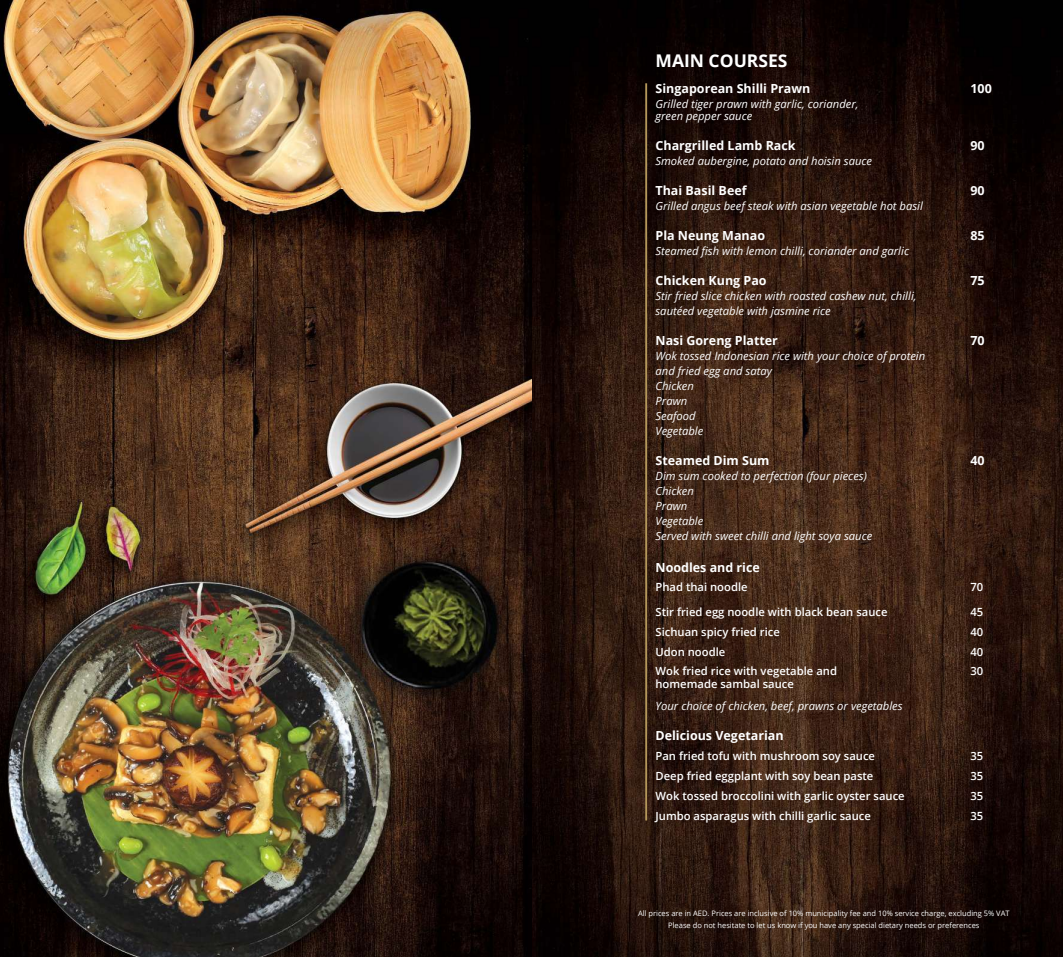
<style>
.page{position:relative;width:1063px;height:957px;background:#fff}
.page>*{position:absolute;margin:0;border:0;box-sizing:border-box;transform-origin:0 0}
.t1{font:700 17.5px "Open Sans";color:#fff}
.t2{font:700 12.5px "Open Sans";color:#fff}
.t3{font:italic 11.25px/15px "Open Sans";color:#fff}
.t4{font:600 11.25px "Open Sans";color:#fff}
.t5{font:7.5px/11.5px "Open Sans";color:#fff;text-align:center}
</style>
<div class="page">
<img style="left:0;top:0;width:1063px;height:957px">
<hr style="left:645px;top:83px;width:2px;height:737px;background:#b4975a">
<h1 class="t1" style="left:656px;top:48px;width:134px">MAIN COURSES</h1>
<p class="t2" style="left:656px;top:79px;width:156px">Singaporean Shilli Prawn</p>
<p class="t2" style="left:971px;top:79px;width:23px">100</p>
<p class="t3" style="left:656px;top:97px;width:205px;line-height:12.5px">Grilled tiger prawn with garlic, coriander, green pepper sauce</p>
<p class="t2" style="left:656px;top:137px;width:142px">Chargrilled Lamb Rack</p>
<p class="t2" style="left:971px;top:137px;width:16px">90</p>
<p class="t3" style="left:656px;top:153px;width:218px">Smoked aubergine, potato and hoisin sauce</p>
<p class="t2" style="left:656px;top:182px;width:93px">Thai Basil Beef</p>
<p class="t2" style="left:971px;top:182px;width:16px">90</p>
<p class="t3" style="left:656px;top:198px;width:269px">Grilled angus beef steak with asian vegetable hot basil</p>
<p class="t2" style="left:656px;top:227px;width:111px">Pla Neung Manao</p>
<p class="t2" style="left:971px;top:227px;width:16px">85</p>
<p class="t3" style="left:656px;top:243px;width:255px">Steamed fish with lemon chilli, coriander and garlic</p>
<p class="t2" style="left:656px;top:272px;width:113px">Chicken Kung Pao</p>
<p class="t2" style="left:971px;top:272px;width:16px">75</p>
<p class="t3" style="left:656px;top:288px;width:263px">Stir fried slice chicken with roasted cashew nut, chilli, sautéed vegetable with jasmine rice</p>
<p class="t2" style="left:656px;top:332px;width:124px">Nasi Goreng Platter</p>
<p class="t2" style="left:971px;top:332px;width:16px">70</p>
<p class="t3" style="left:656px;top:348px;width:271px">Wok tossed Indonesian rice with your choice of protein and fried egg and satay<br>Chicken<br>Prawn<br>Seafood<br>Vegetable</p>
<p class="t2" style="left:656px;top:452px;width:116px">Steamed Dim Sum</p>
<p class="t2" style="left:971px;top:452px;width:16px">40</p>
<p class="t3" style="left:656px;top:468px;width:218px">Dim sum cooked to perfection (four pieces)<br>Chicken<br>Prawn<br>Vegetable<br>Served with sweet chilli and light soya sauce</p>
<p class="t2" style="left:656px;top:558px;width:106px">Noodles and rice</p>
<p class="t4" style="left:656px;top:579px;width:94px">Phad thai noodle</p>
<p class="t4" style="left:971px;top:579px;width:14px">70</p>
<p class="t4" style="left:656px;top:604px;width:234px">Stir fried egg noodle with black bean sauce</p>
<p class="t4" style="left:971px;top:604px;width:14px">45</p>
<p class="t4" style="left:656px;top:624px;width:126px">Sichuan spicy fried rice</p>
<p class="t4" style="left:971px;top:624px;width:14px">40</p>
<p class="t4" style="left:656px;top:644px;width:71px">Udon noodle</p>
<p class="t4" style="left:971px;top:644px;width:14px">40</p>
<p class="t4" style="left:656px;top:663px;width:183px">Wok fried rice with vegetable and</p>
<p class="t4" style="left:971px;top:663px;width:14px">30</p>
<p class="t4" style="left:656px;top:676px;width:140px">homemade sambal sauce</p>
<p class="t3" style="left:656px;top:698px;width:249px">Your choice of chicken, beef, prawns or vegetables</p>
<p class="t2" style="left:656px;top:727px;width:130px">Delicious Vegetarian</p>
<p class="t4" style="left:656px;top:748px;width:221px">Pan fried tofu with mushroom soy sauce</p>
<p class="t4" style="left:971px;top:748px;width:14px">35</p>
<p class="t4" style="left:656px;top:768px;width:219px">Deep fried eggplant with soy bean paste</p>
<p class="t4" style="left:971px;top:768px;width:14px">35</p>
<p class="t4" style="left:656px;top:788px;width:251px">Wok tossed broccolini with garlic oyster sauce</p>
<p class="t4" style="left:971px;top:788px;width:14px">35</p>
<p class="t4" style="left:656px;top:808px;width:217px">Jumbo asparagus with chilli garlic sauce</p>
<p class="t4" style="left:971px;top:808px;width:14px">35</p>
<p class="t5" style="left:638px;top:908px;width:373px">All prices are in AED. Prices are inclusive of 10% municipality fee and 10% service charge, excluding 5% VAT<br>Please do not hesitate to let us know if you have any special dietary needs or preferences</p>
</div>
